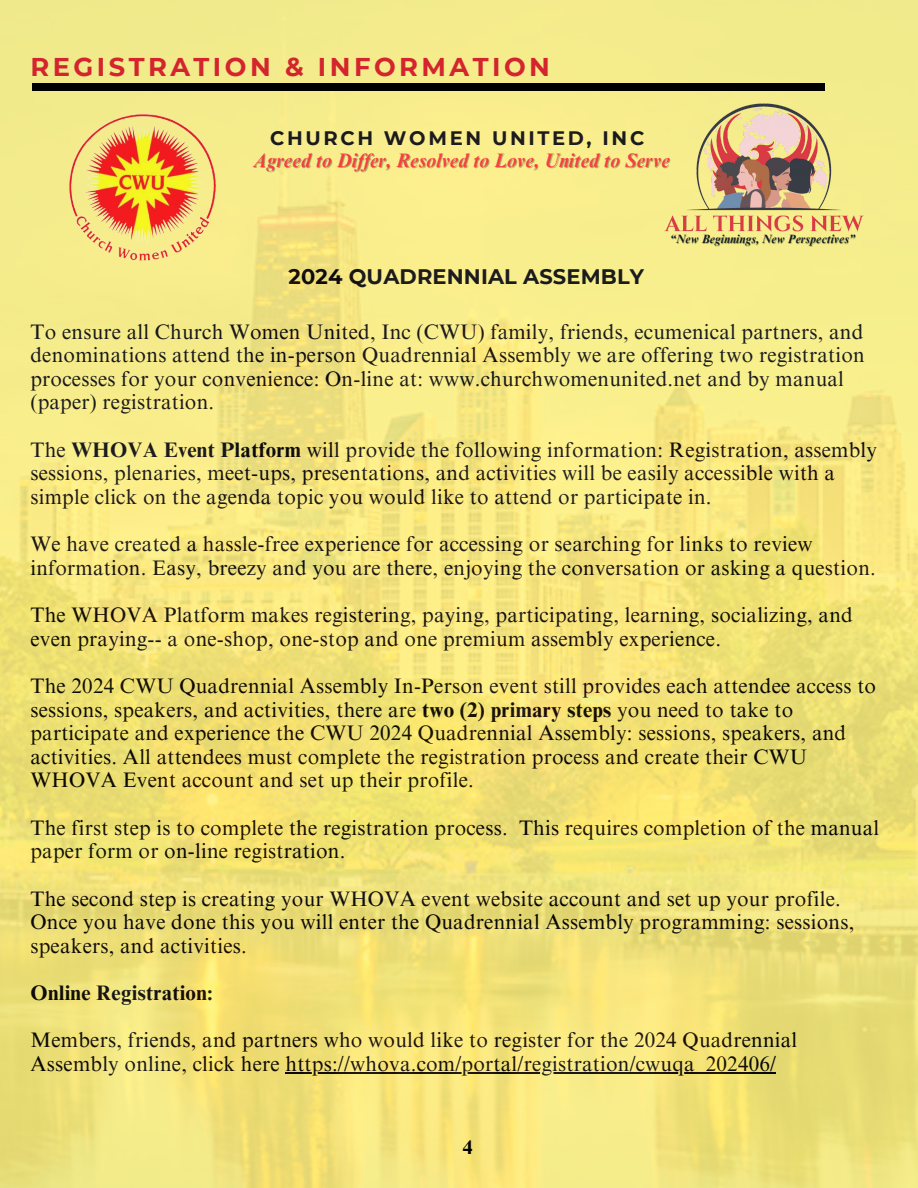
<style>
.page{position:relative;width:918px;height:1188px;background:#fff}
.page>*{position:absolute;margin:0;border:0;box-sizing:border-box;transform-origin:0 0}
.t1{font:700 25.65px "Montserrat";letter-spacing:.135em;color:#d4242d}
.t2{font:21px/23.7px "Times NRMT Pro";letter-spacing:.01em;color:#000}
.t3{font:700 21px "Montserrat";letter-spacing:.005em;color:#000}
.t4{font:700 21px "Times NRMT Pro";letter-spacing:.01em;color:#000}
.t5{font:italic 700 19.5px "Times NRMT Pro";color:#fa2a2a}
.t6{font:700 19.5px "Montserrat";letter-spacing:.135em;color:#000}
.t7{font:700 19.5px "Times NRMT Pro";color:#000}
.t8{font:italic 700 12px "Times NRMT Pro";color:#000}
.s1{font-weight:700}
</style>
<div class="page">
<img style="left:0;top:0;width:918px;height:1188px">
<div style="left:32px;top:83px;width:793px;height:8px;background:#000"></div>
<p class="t1" style="left:30px;top:52px;width:521px">REGISTRATION &amp; INFORMATION</p>
<p class="t6" style="left:270px;top:126px;width:376px">CHURCH WOMEN UNITED, INC</p>
<p class="t5" style="left:253px;top:153px;width:419px">Agreed to Dif er, Resolved to Love, United to Serve</p>
<p class="t3" style="left:289px;top:263px;width:357px">2024 QUADRENNIAL ASSEMBLY</p>
<p class="t8" style="left:670px;top:234px;width:186px">“New Beginnings, New Perspectives”</p>
<p class="t2" style="left:30px;top:322px;width:836px">To ensure all Church Women United, Inc (CWU) family, friends, ecumenical partners, and denominations attend the in-person Quadrennial Assembly we are offering two registration processes for your convenience: On-line at: www.churchwomenunited.net and by manual (paper) registration.</p>
<p class="t2" style="left:30px;top:440px;width:848px">The <span class="s1">WHOVA Event Platform</span> will provide the following information: Registration, assembly sessions, plenaries, meet-ups, presentations, and activities will be easily accessible with a simple click on the agenda topic you would like to attend or participate in.</p>
<h1 class="t2" style="left:30px;top:535px;width:847px">We have created a hassle-free experience for accessing or searching for links to review information. Easy, breezy and you are there, enjoying the conversation or asking a question.</h1>
<p class="t2" style="left:30px;top:606px;width:824px">The WHOVA Platform makes registering, paying, participating, learning, socializing, and even praying-- a one-shop, one-stop and one premium assembly experience.</p>
<p class="t2" style="left:30px;top:677px;width:847px">The 2024 CWU Quadrennial Assembly In-Person event still provides each attendee access to sessions, speakers, and activities, there are <span class="s1">two (2) primary steps</span> you need to take to participate and experience the CWU 2024 Quadrennial Assembly: sessions, speakers, and activities. All attendees must complete the registration process and create their CWU WHOVA Event account and set up their profile.</p>
<p class="t2" style="left:30px;top:818px;width:850px">The first step is to complete the registration process. This requires completion of the manual paper form or on-line registration.</p>
<h2 class="t2" style="left:30px;top:889px;width:826px">The second step is creating your WHOVA event website account and set up your profile.<br>Once you have done this you will enter the Quadrennial Assembly programming: sessions, speakers, and activities.</h2>
<h3 class="t4" style="left:30px;top:985px;width:184px">Online Registration:</h3>
<h2 class="t2" style="left:30px;top:1031px;width:768px">Members, friends, and partners who would like to register for the 2024 Quadrennial<br>Assembly online, click here https://whova.com/portal/registration/cwuqa_202406/</h2>
<p class="t7" style="left:463px;top:1140px;width:11px">4</p>
</div>
